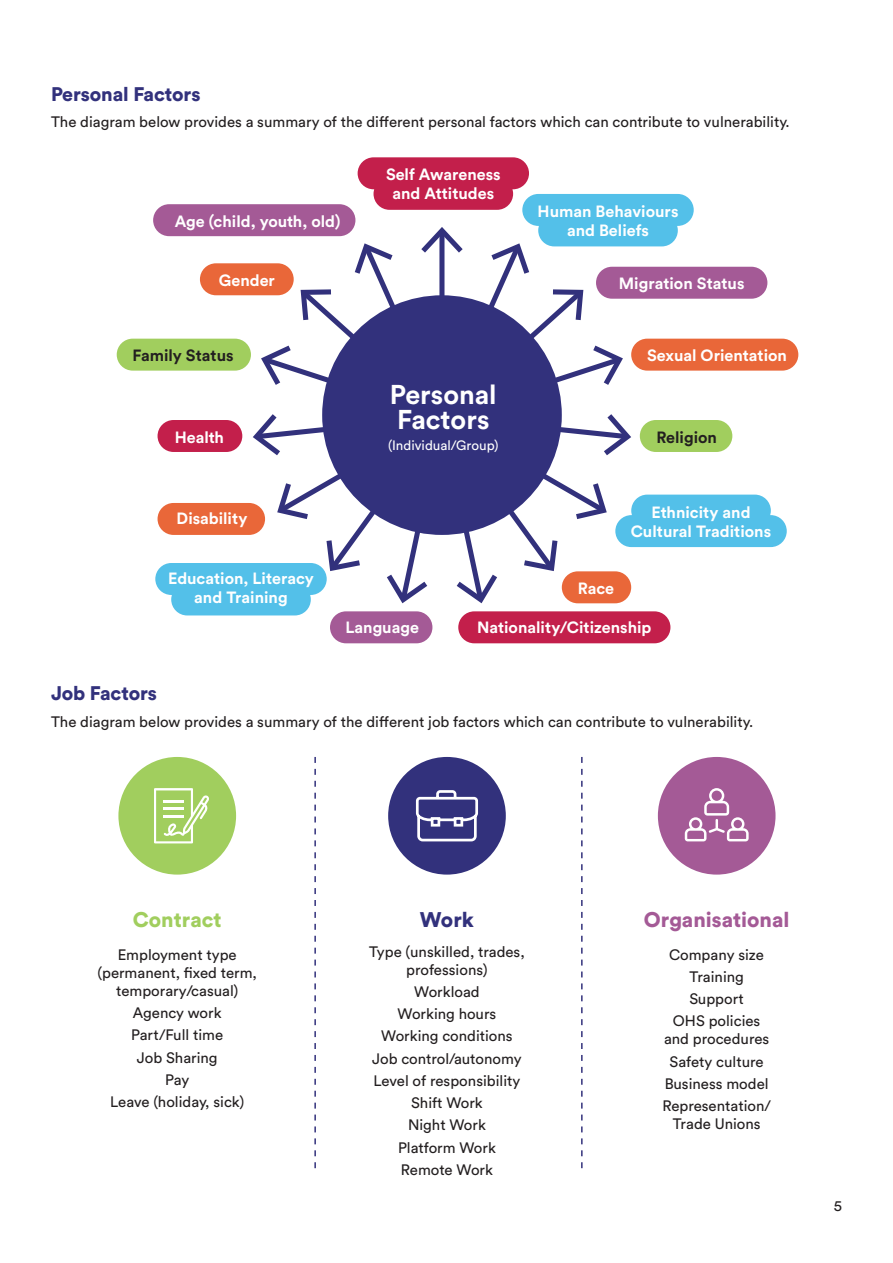
<style>
.page{position:relative;width:893px;height:1263px;background:#fff}
.page>*{position:absolute;margin:0;border:0;box-sizing:border-box;transform-origin:0 0}
.t1{font:700 27px/24.3px "Circular Std";color:#fff}
.t2{font:900 21px "Circular Std";color:#a45a96}
.t3{font:900 21px "Circular Std";color:#a1ce5e}
.t4{font:900 21px "Circular Std";color:#32317c}
.t5{font:900 19.5px "Circular Std";letter-spacing:-.005em;color:#32317c}
.t6{font:700 16.2px/18.9px "Circular Std";color:#fff;text-align:center}
.t7{font:700 16.2px "Circular Std";color:#231f20}
.t8{font:15px/22.2px "Circular Std";color:#231f20;text-align:center}
.t9{font:13.5px "Circular Std";color:#fff}
</style>
<div class="page">
<div style="left:153px;top:204px;width:202px;height:32px;background:#a45a96;border-radius:16px"></div>
<div style="left:200px;top:263px;width:94px;height:32px;background:#e96739;border-radius:16px"></div>
<div style="left:117px;top:339px;width:134px;height:32px;background:#a1ce5e;border-radius:16px"></div>
<div style="left:158px;top:420px;width:84px;height:32px;background:#c31f4b;border-radius:16px"></div>
<div style="left:158px;top:503px;width:107px;height:32px;background:#e96739;border-radius:16px"></div>
<div style="left:330px;top:611px;width:102px;height:32px;background:#a45a96;border-radius:16px"></div>
<div style="left:596px;top:267px;width:171px;height:32px;background:#a45a96;border-radius:16px"></div>
<div style="left:358px;top:157px;width:171px;height:32px;background:#c31f4b;border-radius:16px"></div>
<div style="left:522px;top:194px;width:172px;height:32px;background:#53c0e9;border-radius:16px"></div>
<div style="left:155px;top:563px;width:172px;height:32px;background:#53c0e9;border-radius:16px"></div>
<div style="left:615px;top:515px;width:172px;height:32px;background:#53c0e9;border-radius:16px"></div>
<div style="left:373px;top:178px;width:140px;height:32px;background:#c31f4b;border-radius:16px"></div>
<div style="left:538px;top:214px;width:140px;height:32px;background:#53c0e9;border-radius:16px"></div>
<div style="left:171px;top:583px;width:140px;height:32px;background:#53c0e9;border-radius:16px"></div>
<div style="left:631px;top:495px;width:140px;height:32px;background:#53c0e9;border-radius:16px"></div>
<div style="left:631px;top:339px;width:167px;height:32px;background:#e96739;border-radius:16px"></div>
<div style="left:640px;top:420px;width:92px;height:32px;background:#a1ce5e;border-radius:16px"></div>
<div style="left:562px;top:571px;width:69px;height:32px;background:#e96739;border-radius:16px"></div>
<div style="left:458px;top:611px;width:212px;height:32px;background:#c31f4b;border-radius:16px"></div>
<div style="left:439px;top:232px;width:5px;height:71px;background:#32317c"></div>
<svg style="left:421px;top:227px;width:42px;height:26px"></svg>
<svg style="left:486px;top:242px;width:138px;height:144px"></svg>
<svg style="left:555px;top:414px;width:76px;height:41px"></svg>
<svg style="left:457px;top:468px;width:152px;height:136px"></svg>
<svg style="left:277px;top:468px;width:150px;height:136px"></svg>
<svg style="left:253px;top:414px;width:76px;height:41px"></svg>
<svg style="left:260px;top:243px;width:138px;height:143px"></svg>
<div style="left:322px;top:295px;width:240px;height:240px;background:#32317c;border-radius:50%"></div>
<div style="left:118px;top:757px;width:118px;height:118px;background:#a1ce5e;border-radius:50%"></div>
<div style="left:388px;top:757px;width:118px;height:118px;background:#32317c;border-radius:50%"></div>
<div style="left:658px;top:757px;width:117px;height:118px;background:#a45a96;border-radius:50%"></div>
<svg style="left:154px;top:788px;width:55px;height:55px"></svg>
<svg style="left:314px;top:757px;width:2px;height:411px"></svg>
<svg style="left:581px;top:757px;width:2px;height:411px"></svg>
<svg style="left:415px;top:790px;width:63px;height:52px"></svg>
<svg style="left:685px;top:788px;width:64px;height:53px"></svg>
<h3 class="t5" style="left:51px;top:81px;width:151px">Personal Factors</h3>
<p class="t8" style="left:51px;top:111px;width:740px">The diagram below provides a summary of the different personal factors which can contribute to vulnerability.</p>
<p class="t6" style="left:175px;top:211px;width:167px">Age (child, youth, old)</p>
<p class="t6" style="left:219px;top:270px;width:58px">Gender</p>
<p class="t7" style="left:132px;top:345px;width:103px">Family Status</p>
<p class="t6" style="left:175px;top:427px;width:51px">Health</p>
<p class="t6" style="left:177px;top:509px;width:72px">Disability</p>
<p class="t6" style="left:386px;top:164px;width:116px">Self Awareness and Attitudes</p>
<h1 class="t1" style="left:390px;top:382px;width:108px">Personal<br>Factors</h1>
<p class="t9" style="left:388px;top:437px;width:112px">(Individual/Group)</p>
<p class="t6" style="left:538px;top:202px;width:142px">Human Behaviours and Beliefs</p>
<p class="t6" style="left:619px;top:274px;width:127px">Migration Status</p>
<p class="t6" style="left:647px;top:346px;width:142px">Sexual Orientation</p>
<p class="t7" style="left:656px;top:426px;width:62px">Religion</p>
<p class="t6" style="left:631px;top:502px;width:142px">Ethnicity and<br>Cultural Traditions</p>
<p class="t6" style="left:168px;top:569px;width:147px">Education, Literacy and Training</p>
<p class="t6" style="left:345px;top:617px;width:75px">Language</p>
<p class="t6" style="left:578px;top:578px;width:38px">Race</p>
<p class="t6" style="left:477px;top:617px;width:176px">Nationality/Citizenship</p>
<h3 class="t5" style="left:51px;top:681px;width:108px">Job Factors</h3>
<p class="t8" style="left:51px;top:710px;width:704px">The diagram below provides a summary of the different job factors which can contribute to vulnerability.</p>
<h2 class="t3" style="left:133px;top:906px;width:90px">Contract</h2>
<h2 class="t4" style="left:420px;top:906px;width:56px">Work</h2>
<h2 class="t2" style="left:644px;top:906px;width:147px">Organisational</h2>
<p class="t8" style="left:98px;top:945px;width:161px;line-height:18px">Employment type (permanent, fixed term, temporary/casual)</p>
<p class="t8" style="left:110px;top:1001px;width:136px">Agency work<br>Part/Full time<br>Job Sharing<br>Pay<br>Leave (holiday, sick)</p>
<p class="t8" style="left:369px;top:942px;width:157px;line-height:18px">Type (unskilled, trades, professions)</p>
<p class="t8" style="left:372px;top:980px;width:151px">Workload<br>Working hours<br>Working conditions<br>Job control/autonomy<br>Level of responsibility<br>Shift Work<br>Night Work<br>Platform Work<br>Remote Work</p>
<p class="t8" style="left:669px;top:943px;width:96px">Company size<br>Training<br>Support<br>OHS policies</p>
<p class="t8" style="left:662px;top:1028px;width:110px">and procedures<br>Safety culture<br>Business model<br>Representation/</p>
<p class="t8" style="left:673px;top:1113px;width:90px">Trade Unions</p>
<p class="t8" style="left:834px;top:1195px;width:10px">5</p>
</div>
